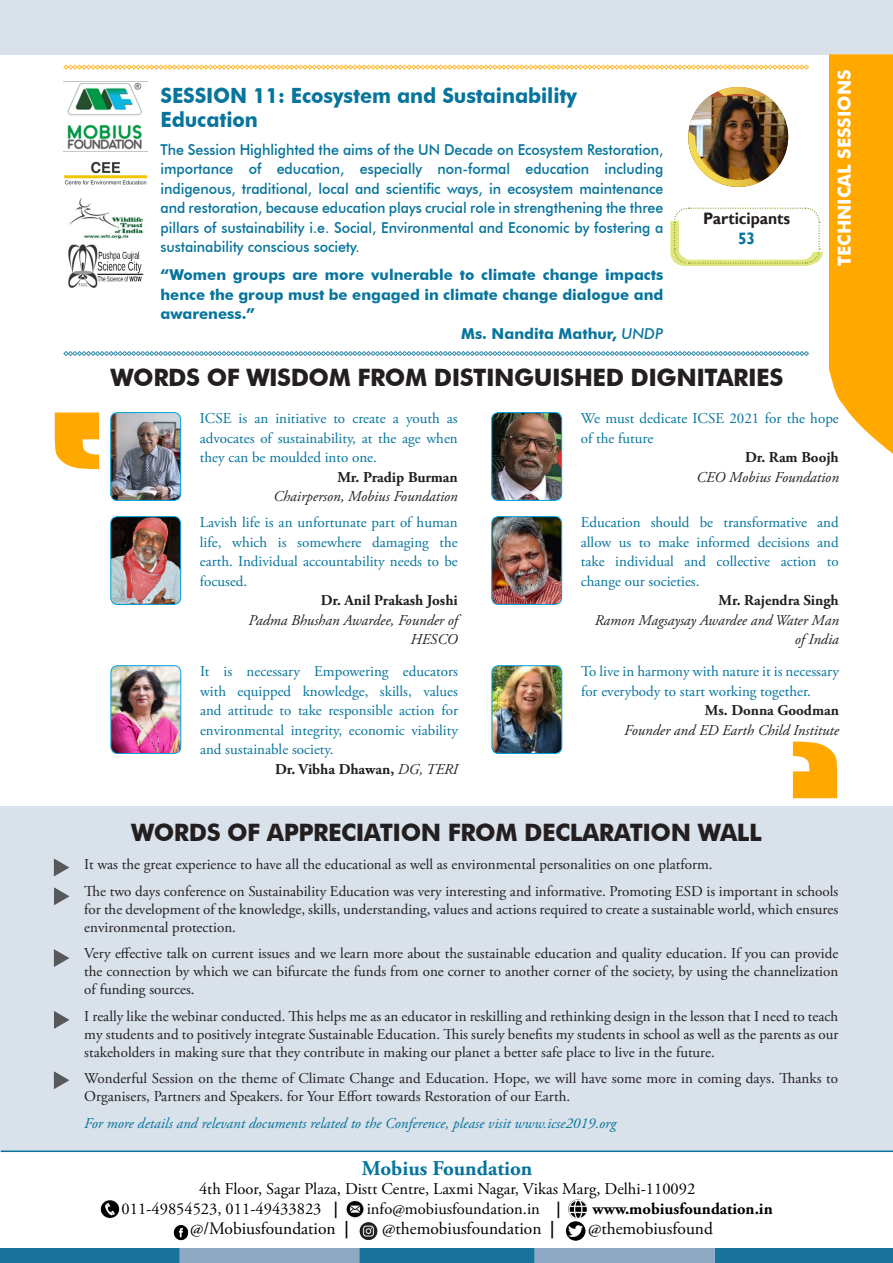
<style>
.page{position:relative;width:893px;height:1263px;background:#fff}
.page>*{position:absolute;margin:0;border:0;box-sizing:border-box;transform-origin:0 0}
.t1{font:700 24px "Futura BT";letter-spacing:-.02em;color:#231f20}
.t2{font:700 21px/24px "Futura BT";letter-spacing:-.005em;color:#06749c;scale:.95 1}
.t3{font:700 21px "Adobe Garamond Pro";color:#06749c}
.t4{font:700 18px "Futura BT";color:#fff}
.t5{font:17.4px "Adobe Garamond Pro";color:#000}
.t6{font:16.5px "Adobe Garamond Pro";color:#000}
.t7{font:700 16.5px "Adobe Garamond Pro";color:#000}
.t8{font:700 16.5px "Gill Sans";letter-spacing:-.005em;color:#231f20;scale:.95 1}
.t9{font:700 16.5px "Gill Sans";color:#06749c;scale:.95 1}
.t10{font:15px/18px "Adobe Garamond Pro";color:#231f20;text-align:justify}
.t11{font:15px/19.5px "Adobe Garamond Pro";color:#06749c;text-align:justify}
.t12{font:500 15px/19.5px "Futura BT";letter-spacing:-.005em;color:#06749c;text-align:justify;scale:.95 1}
.t13{font:italic 15px/19.5px "Adobe Garamond Pro";color:#231f20;text-align:right}
.t14{font:700 15px/19.5px "Futura BT";color:#06749c;text-align:justify}
.t15{font:700 15px "Adobe Garamond Pro";color:#231f20}
.t16{font:italic 15px "Adobe Garamond Pro";color:#06749c}
.s1{font-weight:500;font-style:italic}
.s2{font-weight:400;font-style:italic}
.s3{font-weight:700}
</style>
<div class="page">
<div style="left:0;top:0;width:893px;height:54px;background:#d9e1ea"></div>
<svg style="left:829px;top:54px;width:64px;height:400px;background:#feae14"></svg>
<img style="left:68px;top:238px;width:76px;height:50px">
<img style="left:69px;top:199px;width:75px;height:39px">
<img style="left:688px;top:87px;width:100px;height:100px">
<svg style="left:670px;top:207px;width:153px;height:59px"></svg>
<div style="left:0;top:1248px;width:180px;height:15px;background:#19739b"></div>
<div style="left:355px;top:1248px;width:180px;height:15px;background:#19739b"></div>
<div style="left:714px;top:1248px;width:179px;height:15px;background:#19739b"></div>
<div style="left:180px;top:1248px;width:180px;height:15px;background:#8ea9c3"></div>
<div style="left:535px;top:1248px;width:179px;height:15px;background:#8ea9c3"></div>
<img style="left:64px;top:83px;width:84px;height:69px">
<img style="left:64px;top:161px;width:84px;height:24px">
<img style="left:111px;top:413px;width:70px;height:87px">
<div style="left:111px;top:412px;width:70px;height:88px;border:1px solid #00a2dd;border-radius:7px"></div>
<img style="left:111px;top:517px;width:70px;height:87px">
<div style="left:111px;top:516px;width:70px;height:88px;border:1px solid #00a2dd;border-radius:7px"></div>
<img style="left:111px;top:666px;width:70px;height:87px">
<div style="left:111px;top:666px;width:70px;height:88px;border:1px solid #00a2dd;border-radius:7px"></div>
<img style="left:492px;top:413px;width:70px;height:87px">
<div style="left:492px;top:412px;width:70px;height:88px;border:1px solid #00a2dd;border-radius:7px"></div>
<img style="left:492px;top:517px;width:70px;height:87px">
<div style="left:492px;top:516px;width:70px;height:88px;border:1px solid #00a2dd;border-radius:7px"></div>
<img style="left:492px;top:666px;width:70px;height:87px">
<div style="left:492px;top:666px;width:70px;height:88px;border:1px solid #00a2dd;border-radius:7px"></div>
<svg style="left:55px;top:412px;width:44px;height:57px;background:#ffb527"></svg>
<svg style="left:793px;top:742px;width:44px;height:56px;background:#ffb425"></svg>
<div style="left:1px;top:806px;width:892px;height:344px;background:#d9e1ea"></div>
<svg style="left:54px;top:858px;width:15px;height:18px"></svg>
<svg style="left:54px;top:887px;width:16px;height:18px"></svg>
<svg style="left:54px;top:949px;width:15px;height:18px"></svg>
<svg style="left:54px;top:1011px;width:16px;height:18px"></svg>
<svg style="left:54px;top:1071px;width:15px;height:18px"></svg>
<img style="left:100px;top:1199px;width:20px;height:20px;border-radius:10px">
<img style="left:345px;top:1199px;width:20px;height:20px;border-radius:10px">
<img style="left:568px;top:1199px;width:20px;height:20px;border-radius:10px">
<img style="left:566px;top:1221px;width:19px;height:20px;border-radius:10px">
<img style="left:359px;top:1221px;width:19px;height:20px;border-radius:10px">
<img style="left:171px;top:1223px;width:20px;height:19px;border-radius:10px">
<hr style="left:1px;top:1150px;width:892px;height:2px;background:#06749c">
<svg style="left:63px;top:351px;width:746px;height:5px"></svg>
<svg style="left:63px;top:65px;width:746px;height:5px"></svg>
<p class="t2" style="left:161px;top:83px;width:440px">SESSION 11: Ecosystem and Sustainability<br>Education</p>
<p class="t12" style="left:161px;top:140px;width:531px">The Session Highlighted the aims of the UN Decade on Ecosystem Restoration, importance of education, especially non-formal education including indigenous, traditional, local and scientific ways, in ecosystem maintenance and restoration, because education plays crucial role in strengthening the three pillars of sustainability i.e. Social, Environmental and Economic by fostering a sustainability conscious society.</p>
<p class="t14" style="left:161px;top:265px;width:504px">“Women groups are more vulnerable to climate change impacts hence the group must be engaged in climate change dialogue and awareness.”</p>
<p class="t14" style="left:461px;top:324px;width:204px">Ms. Nandita Mathur, <span class="s1">UNDP</span></p>
<p class="t8" style="left:703px;top:209px;width:93px">Participants</p>
<p class="t9" style="left:738px;top:229px;width:20px">53</p>
<p class="t1" style="left:110px;top:363px;width:674px">WORDS OF WISDOM FROM DISTINGUISHED DIGNITARIES</p>
<p class="t4" style="left:833px;top:266px;width:198px;rotate:-90deg">TECHNICAL SESSIONS</p>
<p class="t11" style="left:200px;top:409px;width:259px">ICSE is an initiative to create a youth as advocates of sustainability, at the age when they can be moulded into one.</p>
<p class="t15" style="left:337px;top:468px;width:122px">Mr. Pradip Burman</p>
<p class="t13" style="left:273px;top:487px;width:186px">Chairperson, Mobius Foundation</p>
<p class="t11" style="left:200px;top:513px;width:259px">Lavish life is an unfortunate part of human life, which is somewhere damaging the earth. Individual accountability needs to be focused.</p>
<p class="t15" style="left:321px;top:592px;width:139px">Dr. Anil Prakash Joshi</p>
<p class="t13" style="left:249px;top:611px;width:211px">Padma Bhushan Awardee, Founder of<br>HESCO</p>
<p class="t11" style="left:200px;top:662px;width:259px">It is necessary Empowering educators with equipped knowledge, skills, values and attitude to take responsible action for environmental integrity, economic viability and sustainable society.</p>
<p class="t15" style="left:275px;top:760px;width:184px">Dr. Vibha Dhawan, <span class="s2">DG, TERI</span></p>
<p class="t11" style="left:581px;top:409px;width:259px">We must dedicate ICSE 2021 for the hope of the future</p>
<p class="t15" style="left:745px;top:449px;width:95px">Dr. Ram Boojh</p>
<p class="t13" style="left:696px;top:468px;width:144px">CEO Mobius Foundation</p>
<p class="t11" style="left:581px;top:513px;width:259px">Education should be transformative and allow us to make informed decisions and take individual and collective action to change our societies.</p>
<p class="t15" style="left:718px;top:592px;width:122px">Mr. Rajendra Singh</p>
<p class="t13" style="left:595px;top:611px;width:245px">Ramon Magsaysay Awardee and Water Man of India</p>
<p class="t11" style="left:581px;top:662px;width:259px">To live in harmony with nature it is necessary for everybody to start working together.</p>
<p class="t15" style="left:705px;top:702px;width:136px">Ms. Donna Goodman</p>
<p class="t13" style="left:624px;top:721px;width:216px">Founder and ED Earth Child Institute</p>
<p class="t1" style="left:131px;top:818px;width:632px">WORDS OF APPRECIATION FROM DECLARATION WALL</p>
<p class="t10" style="left:84px;top:856px;width:630px">It was the great experience to have all the educational as well as environmental personalities on one platform.</p>
<p class="t10" style="left:84px;top:883px;width:755px">The two days conference on Sustainability Education was very interesting and informative. Promoting ESD is important in schools for the development of the knowledge, skills, understanding, values and actions required to create a sustainable world, which ensures environmental protection.</p>
<p class="t10" style="left:84px;top:945px;width:755px">Very effective talk on current issues and we learn more about the sustainable education and quality education. If you can provide the connection by which we can bifurcate the funds from one corner to another corner of the society, by using the channelization of funding sources.</p>
<p class="t10" style="left:84px;top:1008px;width:755px">I really like the webinar conducted. This helps me as an educator in reskilling and rethinking design in the lesson that I need to teach my students and to positively integrate Sustainable Education. This surely benefits my students in school as well as the parents as our stakeholders in making sure that they contribute in making our planet a better safe place to live in the future.</p>
<p class="t10" style="left:84px;top:1070px;width:755px">Wonderful Session on the theme of Climate Change and Education. Hope, we will have some more in coming days. Thanks to<br>Organisers, Partners and Speakers. for Your Effort towards Restoration of our Earth.</p>
<p class="t16" style="left:84px;top:1114px;width:533px">For more details and relevant documents related to the Conference, please visit www.icse2019.org</p>
<p class="t3" style="left:362px;top:1156px;width:172px">Mobius Foundation</p>
<p class="t6" style="left:199px;top:1179px;width:498px">4th Floor, Sagar Plaza, Distt Centre, Laxmi Nagar, Vikas Marg, Delhi-110092</p>
<p class="t6" style="left:122px;top:1198px;width:218px">011-49854523, 011-49433823 <span class="s3">|</span></p>
<p class="t6" style="left:367px;top:1198px;width:195px">info@mobiusfoundation.in <span class="s3">|</span></p>
<p class="t7" style="left:593px;top:1199px;width:182px">www.mobiusfoundation.in</p>
<p class="t5" style="left:190px;top:1218px;width:160px">@/Mobiusfoundation <span class="s3">|</span></p>
<p class="t5" style="left:382px;top:1218px;width:174px">@themobiusfoundation <span class="s3">|</span></p>
<p class="t5" style="left:588px;top:1218px;width:126px">@themobiusfound</p>
</div>
